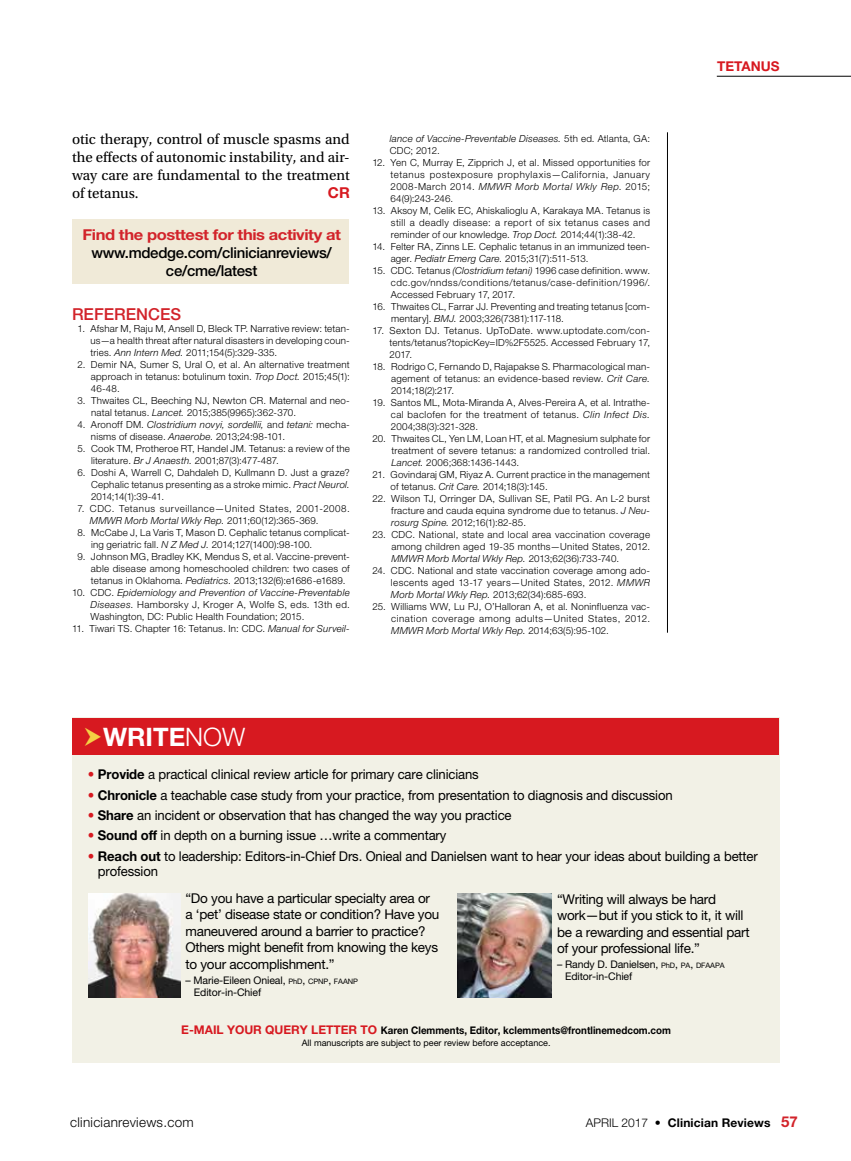
<style>
.page{position:relative;width:851px;height:1161px;background:#fff}
.page>*{position:absolute;margin:0;border:0;box-sizing:border-box;transform-origin:0 0}
.t1{font:700 25.5px "Helvetica Neue LT Std";color:#fff}
.t2{font:500 16.5px "Helvetica Neue LT Std";color:#d2232a}
.t3{font:15px/18px "Utopia Std";color:#000;text-align:justify}
.t4{font:500 15px/18px "Helvetica Neue LT Std";letter-spacing:-.02em;color:#000;text-align:center}
.t5{font:700 15px "Helvetica Neue LT Std";letter-spacing:-.025em;color:#d2232a;scale:1.1 1}
.t6{font:700 15px "Helvetica Neue LT Std";color:#d71920}
.t7{font:13.5px/16.5px "Helvetica Neue LT Std";letter-spacing:-.01em;color:#000}
.t8{font:300 13.5px "Helvetica Neue LT Std";letter-spacing:.02em;color:#000}
.t9{font:700 13.5px "Helvetica Neue LT Std";color:#d71920}
.t10{font:700 12px "Helvetica Neue LT Std";letter-spacing:.01em;color:#000}
.t11{font:10.5px/12px "Helvetica Neue LT Std";letter-spacing:-.01em;color:#000}
.t12{font:700 10.5px "Helvetica Neue LT Std";color:#000;scale:.93 1}
.t13{font:300 9.75px/12px "Helvetica Neue LT Std";letter-spacing:.02em;color:#000;text-align:justify}
.t14{font:300 9.75px/12px "Helvetica Neue LT Std";letter-spacing:.055em;color:#000}
.t15{font:italic 300 9.75px/12px "Helvetica Neue LT Std";letter-spacing:.02em;color:#000}
.t16{font:9px "Helvetica Neue LT Std";color:#000}
.s1{font-style:italic}
.s2{font-style:normal}
.s3{font-weight:300}
.s4{font-weight:700;color:#d71920}
.s5{font-weight:700}
.s6{font-size:7.5px}
.s7{font-size:12px;color:#d71920}
.s8{font-size:15px;color:#d2232a}
</style>
<div class="page">
<hr style="left:716px;top:76px;width:134px;height:1px;background:#000">
<hr style="left:667px;top:132px;width:1px;height:501px;background:#000">
<div style="left:72px;top:219px;width:277px;height:65px;background:#f0ead8"></div>
<div style="left:72px;top:717px;width:707px;height:345px;background:#f2f1e6"></div>
<div style="left:72px;top:718px;width:706px;height:37px;background:#d71920"></div>
<img style="left:88px;top:893px;width:92px;height:105px">
<img style="left:457px;top:894px;width:95px;height:103px">
<h3 class="t3" style="left:72px;top:130px;width:279px">otic therapy, control of muscle spasms and the effects of autonomic instability, and air&shy;way care are fundamental to the treatment of tetanus.</h3>
<h3 class="t6" style="left:328px;top:183px;width:23px">CR</h3>
<h3 class="t5" style="left:82px;top:225px;width:236px">Find the posttest for this activity at</h3>
<h3 class="t4" style="left:91px;top:243px;width:242px">www.mdedge.com/clinicianreviews/ ce/cme/latest</h3>
<h2 class="t2" style="left:72px;top:305px;width:111px">REFERENCES</h2>
<p class="t13" style="left:90px;top:323px;width:261px;text-indent:-13px">1. Afshar M, Raju M, Ansell D, Bleck TP. Narrative review: tetan&shy;us—a health threat after natural disasters in developing coun&shy;tries. <span class="s1">Ann Intern Med.</span> 2011;154(5):329-335.</p>
<p class="t13" style="left:91px;top:359px;width:260px;text-indent:-13px">2. Demir NA, Sumer S, Ural O, et al. An alternative treatment approach in tetanus: botulinum toxin. <span class="s1">Trop Doct.</span> 2015;45(1):<br>46-48.</p>
<p class="t13" style="left:91px;top:395px;width:260px;text-indent:-14px">3. Thwaites CL, Beeching NJ, Newton CR. Maternal and neo&shy;natal tetanus. <span class="s1">Lancet.</span> 2015;385(9965):362-370.</p>
<p class="t13" style="left:91px;top:419px;width:260px;text-indent:-13px">4. Aronoff DM. <span class="s1">Clostridium novyi, sordellii,</span> and <span class="s1">tetani:</span> mecha&shy;nisms of disease. <span class="s1">Anaerobe.</span> 2013;24:98-101.</p>
<p class="t13" style="left:91px;top:443px;width:260px;text-indent:-14px">5. Cook TM, Protheroe RT, Handel JM. Tetanus: a review of the literature. <span class="s1">Br J Anaesth.</span> 2001;87(3):477-487.</p>
<p class="t13" style="left:91px;top:467px;width:260px;text-indent:-14px">6. Doshi A, Warrell C, Dahdaleh D, Kullmann D. Just a graze?<br>Cephalic tetanus presenting as a stroke mimic. <span class="s1">Pract Neurol.<br></span>2014;14(1):39-41.</p>
<p class="t14" style="left:90px;top:503px;width:261px;text-indent:-13px">7. CDC. Tetanus surveillance—United States, 2001-2008.<br><span class="s1">MMWR Morb Mortal Wkly Rep.</span> 2011;60(12):365-369.</p>
<p class="t13" style="left:91px;top:527px;width:260px;text-indent:-14px">8. McCabe J, La Varis T, Mason D. Cephalic tetanus complicat&shy;ing geriatric fall. <span class="s1">N Z Med J.</span> 2014;127(1400):98-100.</p>
<p class="t13" style="left:91px;top:551px;width:260px;text-indent:-14px">9. Johnson MG, Bradley KK, Mendus S, et al. Vaccine-prevent&shy;able disease among homeschooled children: two cases of tetanus in Oklahoma. <span class="s1">Pediatrics.</span> 2013;132(6):e1686-e1689.</p>
<p class="t13" style="left:91px;top:587px;width:261px;text-indent:-19px">10. CDC. <span class="s1">Epidemiology and Prevention of Vaccine-Preventable Diseases.</span> Hamborsky J, Kroger A, Wolfe S, eds. 13th ed.<br>Washington, DC: Public Health Foundation; 2015.</p>
<p class="t13" style="left:72px;top:623px;width:279px">11. Tiwari TS. Chapter 16: Tetanus. In: CDC. <span class="s1">Manual for Surveil-</span></p>
<p class="t15" style="left:390px;top:133px;width:262px">lance of Vaccine-Preventable Diseases. <span class="s2">5th ed. Atlanta, GA:<br>CDC; 2012.</span></p>
<p class="t13" style="left:390px;top:157px;width:261px;text-indent:-18px">12. Yen C, Murray E, Zipprich J, et al. Missed opportunities for tetanus postexposure prophylaxis—California, January 2008-March 2014. <span class="s1">MMWR Morb Mortal Wkly Rep</span>. 2015; 64(9):243-246.</p>
<p class="t13" style="left:391px;top:205px;width:261px;text-indent:-19px">13. Aksoy M, Celik EC, Ahiskalioglu A, Karakaya MA. Tetanus is still a deadly disease: a report of six tetanus cases and reminder of our knowledge. <span class="s1">Trop Doct.</span> 2014;44(1):38-42.</p>
<p class="t13" style="left:390px;top:241px;width:261px;text-indent:-18px">14. Felter RA, Zinns LE. Cephalic tetanus in an immunized teen&shy;ager. <span class="s1">Pediatr Emerg Care.</span> 2015;31(7):511-513.</p>
<p class="t13" style="left:391px;top:265px;width:261px;text-indent:-19px">15. CDC. Tetanus <span class="s1">(Clostridium tetani)</span> 1996 case definition. www. cdc.gov/nndss/conditions/tetanus/case-definition/1996/.<br>Accessed February 17, 2017.</p>
<p class="t13" style="left:391px;top:301px;width:260px;text-indent:-19px">16. Thwaites CL, Farrar JJ. Preventing and treating tetanus [com&shy;mentary]. <span class="s1">BMJ.</span> 2003;326(7381):117-118.</p>
<p class="t13" style="left:389px;top:325px;width:262px;text-indent:-17px">17. Sexton DJ. Tetanus. UpToDate. www.uptodate.com/con&shy;tents/tetanus?topicKey=ID%2F5525. Accessed February 17, 2017.</p>
<p class="t13" style="left:391px;top:361px;width:261px;text-indent:-19px">18. Rodrigo C, Fernando D, Rajapakse S. Pharmacological man&shy;agement of tetanus: an evidence-based review. <span class="s1">Crit Care.<br></span>2014;18(2):217.</p>
<p class="t13" style="left:391px;top:397px;width:261px;text-indent:-19px">19. Santos ML, Mota-Miranda A, Alves-Pereira A, et al. Intrathe&shy;cal baclofen for the treatment of tetanus. <span class="s1">Clin Infect Dis.<br></span>2004;38(3):321-328.</p>
<p class="t13" style="left:391px;top:433px;width:260px;text-indent:-19px">20. Thwaites CL, Yen LM, Loan HT, et al. Magnesium sulphate for treatment of severe tetanus: a randomized controlled trial.<br><span class="s1">Lancet.</span> 2006;368:1436-1443.</p>
<p class="t13" style="left:390px;top:469px;width:261px;text-indent:-18px">21. Govindaraj GM, Riyaz A. Current practice in the management of tetanus. <span class="s1">Crit Care.</span> 2014;18(3):145.</p>
<p class="t13" style="left:391px;top:493px;width:260px;text-indent:-19px">22. Wilson TJ, Orringer DA, Sullivan SE, Patil PG. An L-2 burst fracture and cauda equina syndrome due to tetanus. <span class="s1">J Neu&shy;rosurg Spine.</span> 2012;16(1):82-85.</p>
<p class="t13" style="left:391px;top:529px;width:260px;text-indent:-19px">23. CDC. National, state and local area vaccination coverage among children aged 19-35 months—United States, 2012.<br><span class="s1">MMWR Morb Mortal Wkly Rep.</span> 2013;62(36):733-740.</p>
<p class="t13" style="left:391px;top:565px;width:261px;text-indent:-19px">24. CDC. National and state vaccination coverage among ado&shy;lescents aged 13-17 years—United States, 2012. <span class="s1">MMWR Morb Mortal Wkly Rep.</span> 2013;62(34):685-693.</p>
<p class="t13" style="left:391px;top:601px;width:260px;text-indent:-19px">25. Williams WW, Lu PJ, O’Halloran A, et al. Noninfluenza vac&shy;cination coverage among adults—United States, 2012.<br><span class="s1">MMWR Morb Mortal Wkly Rep.</span> 2014;63(5):95-102.</p>
<h3 class="t9" style="left:717px;top:58px;width:64px">TETANUS</h3>
<h1 class="t1" style="left:103px;top:721px;width:144px">WRITE<span class="s3">NOW</span></h1>
<h3 class="t7" style="left:88px;top:766px;width:392px"><span class="s4">•</span> <span class="s5">Provide</span> a practical clinical review article for primary care clinicians</h3>
<h3 class="t7" style="left:88px;top:786px;width:586px"><span class="s4">•</span> <span class="s5">Chronicle</span> a teachable case study from your practice, from presentation to diagnosis and discussion</h3>
<h3 class="t7" style="left:88px;top:807px;width:425px"><span class="s4">•</span> <span class="s5">Share</span> an incident or observation that has changed the way you practice</h3>
<h3 class="t7" style="left:88px;top:827px;width:360px"><span class="s4">•</span> <span class="s5">Sound off</span> in depth on a burning issue …write a commentary</h3>
<h3 class="t7" style="left:98px;top:848px;width:661px;line-height:15px;text-indent:-10px"><span class="s4">•</span> <span class="s5">Reach out</span> to leadership: Editors-in-Chief Drs. Onieal and Danielsen want to hear your ideas about building a better profession</h3>
<h3 class="t7" style="left:185px;top:890px;width:255px">“Do you have a particular specialty area or a ‘pet’ disease state or condition? Have you maneuvered around a barrier to practice?<br>Others might benefit from knowing the keys to your accomplishment.”</h3>
<p class="t11" style="left:194px;top:974px;width:165px;text-indent:-8px">– Marie-Eileen Onieal, <span class="s6">PhD</span>, <span class="s6">CPNP</span>, <span class="s6">FAANP<br></span>Editor-in-Chief</p>
<h3 class="t7" style="left:557px;top:890px;width:194px">“Writing will always be hard work—but if you stick to it, it will be a rewarding and essential part of your professional life.”</h3>
<p class="t11" style="left:565px;top:958px;width:161px;text-indent:-8px">– Randy D. Danielsen, <span class="s6">PhD</span>, <span class="s6">PA</span>, <span class="s6">DFAAPA<br></span>Editor-in-Chief</p>
<p class="t12" style="left:181px;top:1024px;width:528px"><span class="s7">E-MAIL YOUR QUERY LETTER TO</span> Karen Clemments, Editor, kclemments@frontlinemedcom.com</p>
<p class="t16" style="left:302px;top:1038px;width:250px">All manuscripts are subject to peer review before acceptance.</p>
<h3 class="t8" style="left:70px;top:1114px;width:125px">clinicianreviews.com</h3>
<p class="t10" style="left:586px;top:1115px;width:213px"><span class="s3">APRIL 2017</span> • Clinician Reviews <span class="s8">57</span></p>
</div>
